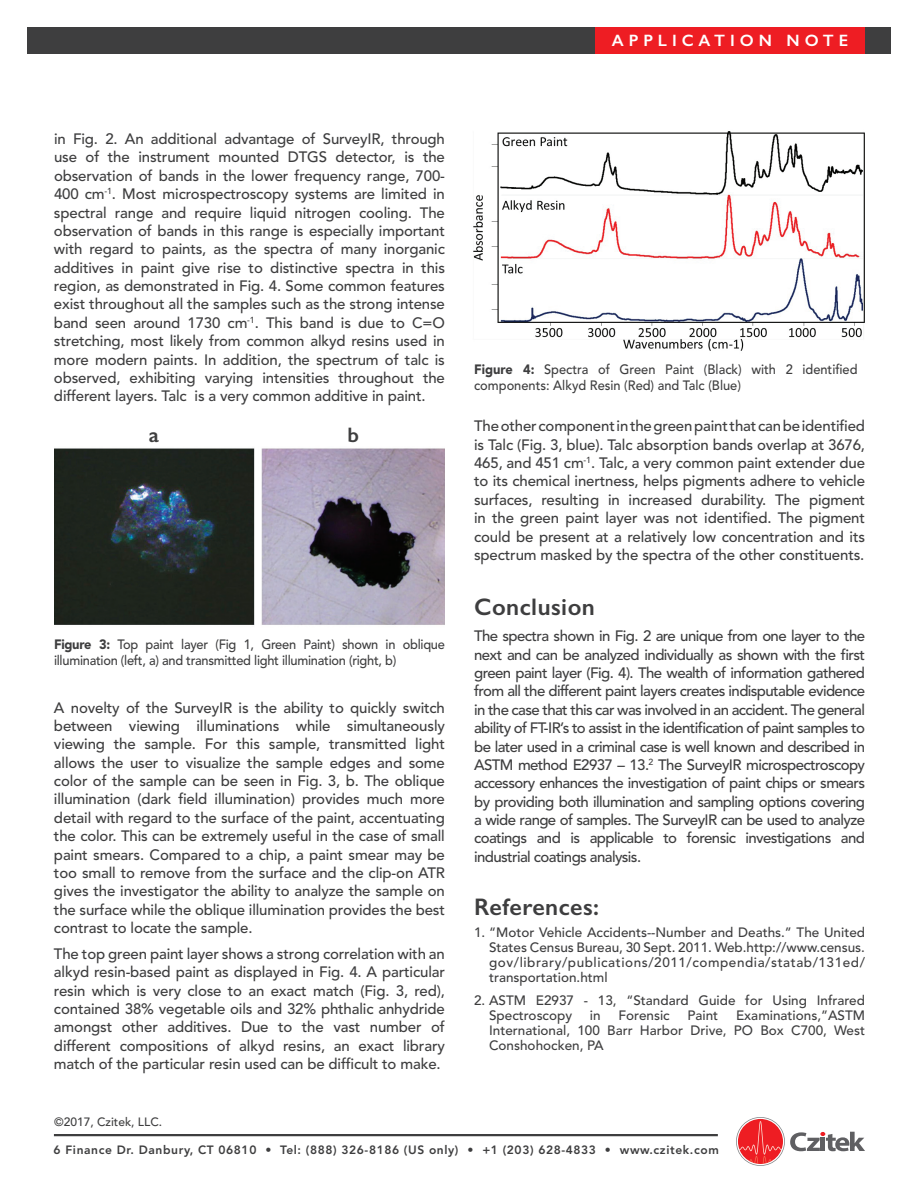
<style>
.page{position:relative;width:918px;height:1188px;background:#fff}
.page>*{position:absolute;margin:0;border:0;box-sizing:border-box;transform-origin:0 0}
.t1{font:600 24px "Gill Sans";letter-spacing:.02em;color:#3e3e3f}
.t2{font:600 21px "Gill Sans";color:#3e3e3f}
.t3{font:600 16.5px "Gill Sans";letter-spacing:.3em;color:#fff}
.t4{font:500 15px/18.3px "Avenir";letter-spacing:-.01em;color:#3e3e3f;text-align:justify}
.t5{font:500 13.5px/15px "Avenir";color:#3e3e3f;text-align:justify}
.t6{font:500 13.5px/16.5px "Avenir";letter-spacing:-.02em;color:#3e3e3f;scale:.95 1}
.t7{font:500 13.5px/16.5px "Avenir";color:#3e3e3f;scale:.95 1}
.t8{font:800 12px "Avenir";letter-spacing:.05em;color:#3e3e3f}
.t9{font:500 12px "Avenir";color:#3e3e3f}
.s1{font-weight:900}
</style>
<div class="page">
<div style="left:27px;top:27px;width:864px;height:27px;background:#3e3e3f"></div>
<div style="left:595px;top:27px;width:270px;height:27px;background:#ee1d23"></div>
<hr style="left:54px;top:1134px;width:664px;height:2px;background:#3e3e3f">
<svg style="left:736px;top:1117px;width:129px;height:49px"></svg>
<img style="left:473px;top:131px;width:392px;height:220px">
<img style="left:54px;top:448px;width:391px;height:177px">
<p class="t3" style="left:612px;top:30px;width:238px">APPLICATION NOTE</p>
<p class="t4" style="left:54px;top:130px;width:393px">in Fig. 2. An additional advantage of SurveyIR, through use of the instrument mounted DTGS detector, is the observation of bands in the lower frequency range, 700- 400 cm<sup>-1</sup>. Most microspectroscopy systems are limited in spectral range and require liquid nitrogen cooling. The observation of bands in this range is especially important with regard to paints, as the spectra of many inorganic additives in paint give rise to distinctive spectra in this region, as demonstrated in Fig. 4. Some common features exist throughout all the samples such as the strong intense band seen around 1730 cm<sup>-1</sup>. This band is due to C=O stretching, most likely from common alkyd resins used in more modern paints. In addition, the spectrum of talc is observed, exhibiting varying intensities throughout the different layers. Talc is a very common additive in paint.</p>
<h2 class="t2" style="left:149px;top:422px;width:12px">a</h2>
<h2 class="t2" style="left:347px;top:422px;width:13px">b</h2>
<p class="t6" style="left:54px;top:636px;width:413px"><span class="s1">Figure 3:</span> Top paint layer (Fig 1, Green Paint) shown in oblique illumination (left, a) and transmitted light illumination (right, b)</p>
<p class="t4" style="left:54px;top:699px;width:392px">A novelty of the SurveyIR is the ability to quickly switch between viewing illuminations while simultaneously viewing the sample. For this sample, transmitted light allows the user to visualize the sample edges and some color of the sample can be seen in Fig. 3, b. The oblique illumination (dark field illumination) provides much more detail with regard to the surface of the paint, accentuating the color. This can be extremely useful in the case of small paint smears. Compared to a chip, a paint smear may be too small to remove from the surface and the clip-on ATR gives the investigator the ability to analyze the sample on the surface while the oblique illumination provides the best contrast to locate the sample.</p>
<p class="t4" style="left:54px;top:945px;width:392px">The top green paint layer shows a strong correlation with an alkyd resin-based paint as displayed in Fig. 4. A particular resin which is very close to an exact match (Fig. 3, red), contained 38% vegetable oils and 32% phthalic anhydride amongst other additives. Due to the vast number of different compositions of alkyd resins, an exact library match of the particular resin used can be difficult to make.</p>
<p class="t9" style="left:54px;top:1115px;width:110px">©2017, Czitek, LLC.</p>
<p class="t7" style="left:474px;top:361px;width:405px"><span class="s1">Figure 4:</span> Spectra of Green Paint (Black) with 2 identified components: Alkyd Resin (Red) and Talc (Blue)</p>
<p class="t4" style="left:474px;top:417px;width:393px">The other component in the green paint that can be identified is Talc (Fig. 3, blue). Talc absorption bands overlap at 3676, 465, and 451 cm<sup>-1</sup>. Talc, a very common paint extender due to its chemical inertness, helps pigments adhere to vehicle surfaces, resulting in increased durability. The pigment in the green paint layer was not identified. The pigment could be present at a relatively low concentration and its spectrum masked by the spectra of the other constituents.</p>
<h1 class="t1" style="left:474px;top:593px;width:122px">Conclusion</h1>
<p class="t4" style="left:474px;top:627px;width:393px">The spectra shown in Fig. 2 are unique from one layer to the next and can be analyzed individually as shown with the first green paint layer (Fig. 4). The wealth of information gathered from all the different paint layers creates indisputable evidence in the case that this car was involved in an accident. The general ability of FT-IR’s to assist in the identification of paint samples to be later used in a criminal case is well known and described in ASTM method E2937 – 13.<sup>2</sup> The SurveyIR microspectroscopy accessory enhances the investigation of paint chips or smears by providing both illumination and sampling options covering a wide range of samples. The SurveyIR can be used to analyze coatings and is applicable to forensic investigations and industrial coatings analysis.</p>
<h1 class="t1" style="left:474px;top:892px;width:127px">References:</h1>
<p class="t5" style="left:489px;top:925px;width:377px;text-indent:-15px">1. “Motor Vehicle Accidents--Number and Deaths.” The United States Census Bureau, 30 Sept. 2011. Web.http://www.census. gov/library/publications/2011/compendia/statab/131ed/ transportation.html</p>
<p class="t5" style="left:489px;top:993px;width:377px;text-indent:-15px">2. ASTM E2937 - 13, “Standard Guide for Using Infrared<br>Spectroscopy</p>
<p class="t5" style="left:489px;top:1008px;width:377px;text-indent:247px">Examinations,”ASTM International, 100 Barr Harbor Drive, PO Box C700, West Conshohocken, PA</p>
<p class="t5" style="left:590px;top:1008px;width:12px">in</p>
<p class="t5" style="left:618px;top:1008px;width:53px">Forensic</p>
<p class="t5" style="left:688px;top:1008px;width:32px">Paint</p>
<p class="t8" style="left:54px;top:1143px;width:667px">6 Finance Dr. Danbury, CT 06810 • Tel: (888) 326-8186 (US only) • +1 (203) 628-4833 • www.czitek.com</p>
</div>
